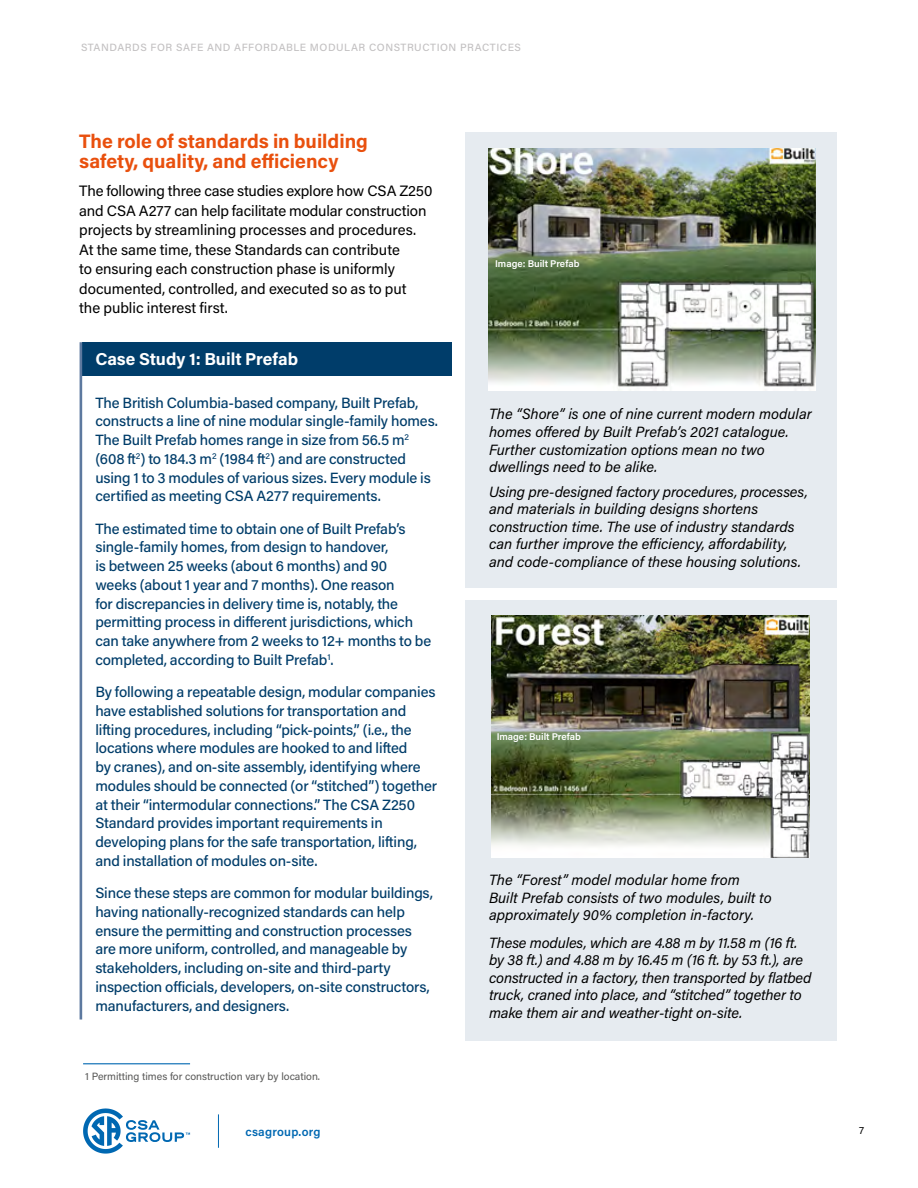
<style>
.page{position:relative;width:918px;height:1188px;background:#fff}
.page>*{position:absolute;margin:0;border:0;box-sizing:border-box;transform-origin:0 0}
.t1{font:700 19.5px/19.5px "Acumin Pro";color:#e9500e}
.t2{font:700 17.25px "Acumin Pro";letter-spacing:-.005em;color:#fff}
.Text{font:15px/19.5px "Acumin Pro";letter-spacing:-.005em;color:#000}
.Text-2{font:500 14.85px/18.8px "Acumin Pro";letter-spacing:-.01em;color:#003d6a}
.Text-3{font:italic 14.85px/17.7px "Acumin Pro";color:#000}
.t3{font:600 12px "Acumin Pro";letter-spacing:.02em;color:#0068b2}
.t4{font:500 10.5px "Acumin Pro";letter-spacing:.05em;color:#c3c1c2}
.Text-4{font:10.5px "Acumin Pro";color:#575756}
.t5{font:10.5px "Acumin Pro";color:#000}
.t6{font:600 9.75px "Acumin Pro";color:#fff}
</style>
<div class="page">
<hr style="left:218px;top:1114px;width:1px;height:34px;background:#0068b2">
<svg style="left:83px;top:1108px;width:107px;height:46px"></svg>
<div style="left:82px;top:342px;width:370px;height:33px;background:#003d6a"></div>
<div style="left:465px;top:132px;width:372px;height:456px;background:#e6ebf0"></div>
<img style="left:489px;top:149px;width:326px;height:241px">
<div style="left:465px;top:600px;width:372px;height:441px;background:#e6ebf0"></div>
<img style="left:491px;top:615px;width:318px;height:243px">
<hr style="left:80px;top:342px;width:2px;height:678px;background:#5d799f">
<hr style="left:83px;top:1063px;width:107px;height:1px;background:#0068b2">
<p class="t4" style="left:81px;top:40px;width:442px">STANDARDS FOR SAFE AND AFFORDABLE MODULAR CONSTRUCTION PRACTICES</p>
<h2 class="t1" style="left:79px;top:131px;width:290px">The role of standards in building safety, quality, and efficiency</h2>
<p class="Text" style="left:79px;top:181px;width:355px">The following three case studies explore how CSA Z250 and CSA A277 can help facilitate modular construction projects by streamlining processes and procedures.<br>At the same time, these Standards can contribute<br>to ensuring each construction phase is uniformly documented, controlled, and executed so as to put<br>the public interest first.</p>
<h3 class="t2" style="left:95px;top:346px;width:204px">Case Study 1: Built Prefab</h3>
<p class="Text-2" style="left:95px;top:392px;width:344px">The British Columbia-based company, Built Prefab, constructs a line of nine modular single-family homes.<br>The Built Prefab homes range in size from 56.5 m<sup>2 </sup>(608 ft<sup>2</sup>) to 184.3 m<sup>2</sup> (1984 ft<sup>2</sup>) and are constructed using 1 to 3 modules of various sizes. Every module is certified as meeting CSA A277 requirements.</p>
<p class="Text-2" style="left:95px;top:518px;width:337px">The estimated time to obtain one of Built Prefab’s single-family homes, from design to handover,<br>is between 25 weeks (about 6 months) and 90 weeks (about 1 year and 7 months). One reason<br>for discrepancies in delivery time is, notably, the permitting process in different jurisdictions, which can take anywhere from 2 weeks to 12+ months to be completed, according to Built Prefab<sup>1</sup>.</p>
<p class="Text-2" style="left:95px;top:682px;width:343px">By following a repeatable design, modular companies have established solutions for transportation and lifting procedures, including “pick-points,” (i.e., the locations where modules are hooked to and lifted<br>by cranes), and on-site assembly, identifying where modules should be connected (or “stitched”) together at their “intermodular connections.” The CSA Z250<br>Standard provides important requirements in developing plans for the safe transportation, lifting, and installation of modules on-site.</p>
<p class="Text-2" style="left:95px;top:883px;width:339px">Since these steps are common for modular buildings, having nationally-recognized standards can help ensure the permitting and construction processes are more uniform, controlled, and manageable by stakeholders, including on-site and third-party inspection officials, developers, on-site constructors, manufacturers, and designers.</p>
<p class="Text-4" style="left:85px;top:1069px;width:236px">1 Permitting times for construction vary by location.</p>
<p class="t6" style="left:495px;top:257px;width:86px">Image: Built Prefab</p>
<p class="Text-3" style="left:489px;top:405px;width:324px">The “Shore” is one of nine current modern modular homes offered by Built Prefab’s 2021 catalogue.<br>Further customization options mean no two dwellings need to be alike.</p>
<p class="Text-3" style="left:489px;top:482px;width:320px">Using pre-designed factory procedures, processes, and materials in building designs shortens construction time. The use of industry standards can further improve the efficiency, affordability, and code-compliance of these housing solutions.</p>
<p class="t6" style="left:497px;top:730px;width:86px">Image: Built Prefab</p>
<p class="Text-3" style="left:489px;top:871px;width:284px">The “Forest” model modular home from<br>Built Prefab consists of two modules, built to approximately 90% completion in-factory.</p>
<p class="Text-3" style="left:489px;top:933px;width:324px">These modules, which are 4.88 m by 11.58 m (16 ft. by 38 ft.) and 4.88 m by 16.45 m (16 ft. by 53 ft.), are constructed in a factory, then transported by flatbed truck, craned into place, and “stitched” together to make them air and weather-tight on-site.</p>
<p class="t3" style="left:245px;top:1124px;width:77px">csagroup.org</p>
<p class="t5" style="left:859px;top:1123px;width:6px">7</p>
</div>
